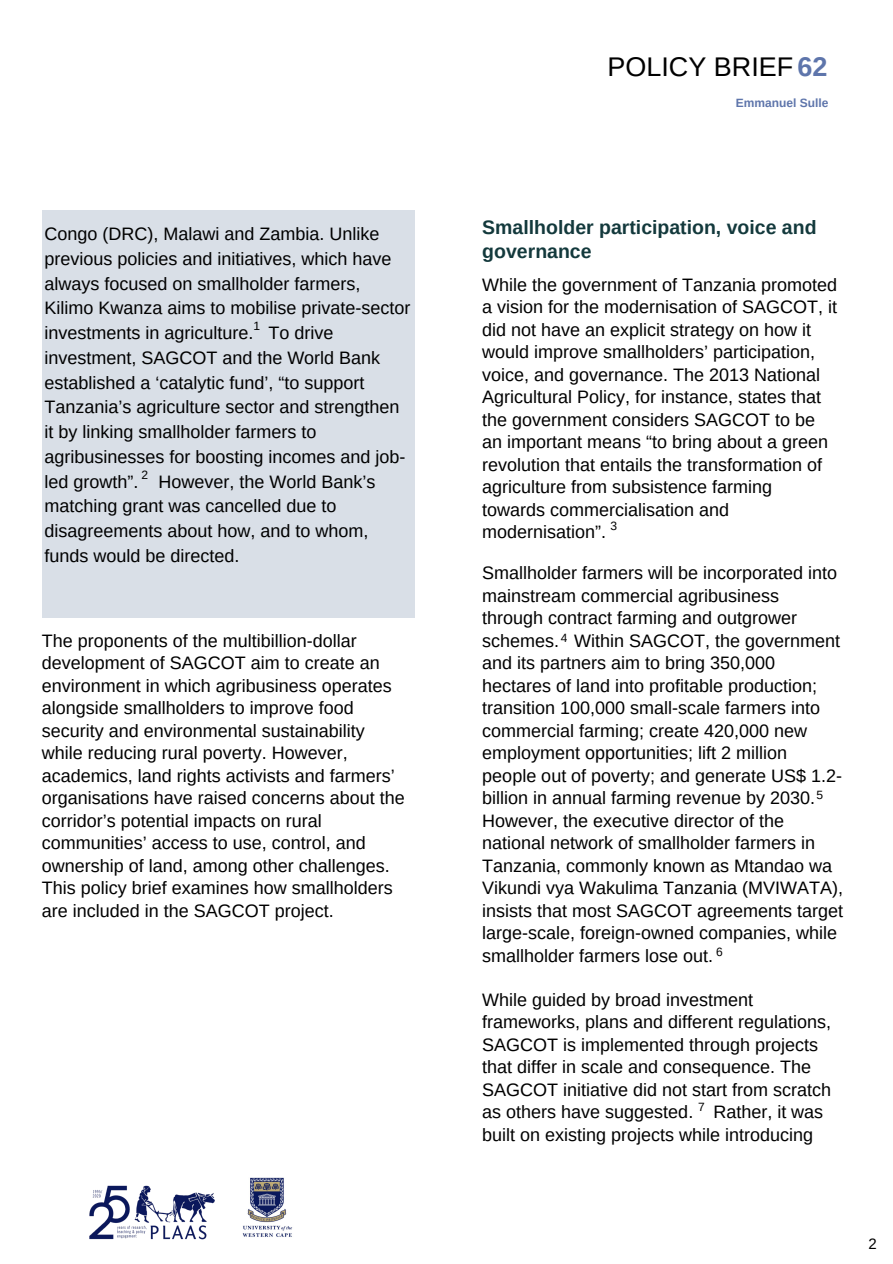
<style>
.page{position:relative;width:893px;height:1264px;background:#fff}
.page>*{position:absolute;margin:0;border:0;box-sizing:border-box;transform-origin:0 0}
.t1{font:27px "Arimo";color:#000}
.t2{font:700 19.5px/24px "Arimo";color:#13393c}
.t3{font:18px/22.5px "Arimo";color:#000}
.t4{font:15px "Arimo";color:#000}
.t5{font:700 12px "Arimo";color:#5e75ab}
.t6{font:12px "Arimo";color:#000}
.s1{font-weight:700;color:#5e75ab}
</style>
<div class="page">
<img style="left:242px;top:1177px;width:51px;height:60px">
<img style="left:89px;top:1185px;width:126px;height:55px">
<div style="left:42px;top:209px;width:372px;height:408px;background:#d9dfe7"></div>
<p class="t3" style="left:44px;top:221px;width:367px;line-height:24.8px">Congo (DRC), Malawi and Zambia. Unlike previous policies and initiatives, which have always focused on smallholder farmers, Kilimo Kwanza aims to mobilise private-sector investments in agriculture. To drive investment, SAGCOT and the World Bank established a ‘catalytic fund’, “to support Tanzania’s agriculture sector and strengthen it by linking smallholder farmers to agribusinesses for boosting incomes and job&shy;led growth”. However, the World Bank’s matching grant was cancelled due to disagreements about how, and to whom, funds would be directed.</p>
<p class="t6" style="left:253px;top:319px;width:8px">1</p>
<p class="t6" style="left:141px;top:468px;width:8px">2</p>
<p class="t3" style="left:42px;top:629px;width:364px">The proponents of the multibillion-dollar development of SAGCOT aim to create an environment in which agribusiness operates alongside smallholders to improve food security and environmental sustainability while reducing rural poverty. However, academics, land rights activists and farmers’ organisations have raised concerns about the corridor’s potential impacts on rural communities’ access to use, control, and ownership of land, among other challenges.<br>This policy brief examines how smallholders are included in the SAGCOT project.</p>
<p class="t1" style="left:607px;top:51px;width:221px">POLICY BRIEF <span class="s1">62</span></p>
<p class="t5" style="left:735px;top:97px;width:94px">Emmanuel Sulle</p>
<p class="t2" style="left:482px;top:216px;width:336px">Smallholder participation, voice and governance</p>
<p class="t3" style="left:482px;top:273px;width:356px">While the government of Tanzania promoted a vision for the modernisation of SAGCOT, it did not have an explicit strategy on how it would improve smallholders’ participation, voice, and governance. The 2013 National Agricultural Policy, for instance, states that the government considers SAGCOT to be an important means “to bring about a green revolution that entails the transformation of agriculture from subsistence farming towards commercialisation and modernisation”.</p>
<p class="t6" style="left:610px;top:519px;width:8px">3</p>
<p class="t3" style="left:482px;top:561px;width:362px">Smallholder farmers will be incorporated into mainstream commercial agribusiness through contract farming and outgrower schemes. Within SAGCOT, the government and its partners aim to bring 350,000 hectares of land into profitable production; transition 100,000 small-scale farmers into commercial farming; create 420,000 new employment opportunities; lift 2 million people out of poverty; and generate US$ 1.2- billion in annual farming revenue by 2030.<br>However, the executive director of the national network of smallholder farmers in Tanzania, commonly known as Mtandao wa Vikundi vya Wakulima Tanzania (MVIWATA), insists that most SAGCOT agreements target large-scale, foreign-owned companies, while smallholder farmers lose out.</p>
<p class="t6" style="left:560px;top:631px;width:8px">4</p>
<p class="t6" style="left:816px;top:788px;width:8px">5</p>
<p class="t6" style="left:716px;top:945px;width:8px">6</p>
<p class="t3" style="left:482px;top:988px;width:350px">While guided by broad investment frameworks, plans and different regulations, SAGCOT is implemented through projects that differ in scale and consequence. The SAGCOT initiative did not start from scratch as others have suggested. Rather, it was built on existing projects while introducing</p>
<p class="t6" style="left:698px;top:1100px;width:8px">7</p>
<p class="t4" style="left:868px;top:1235px;width:10px">2</p>
</div>
